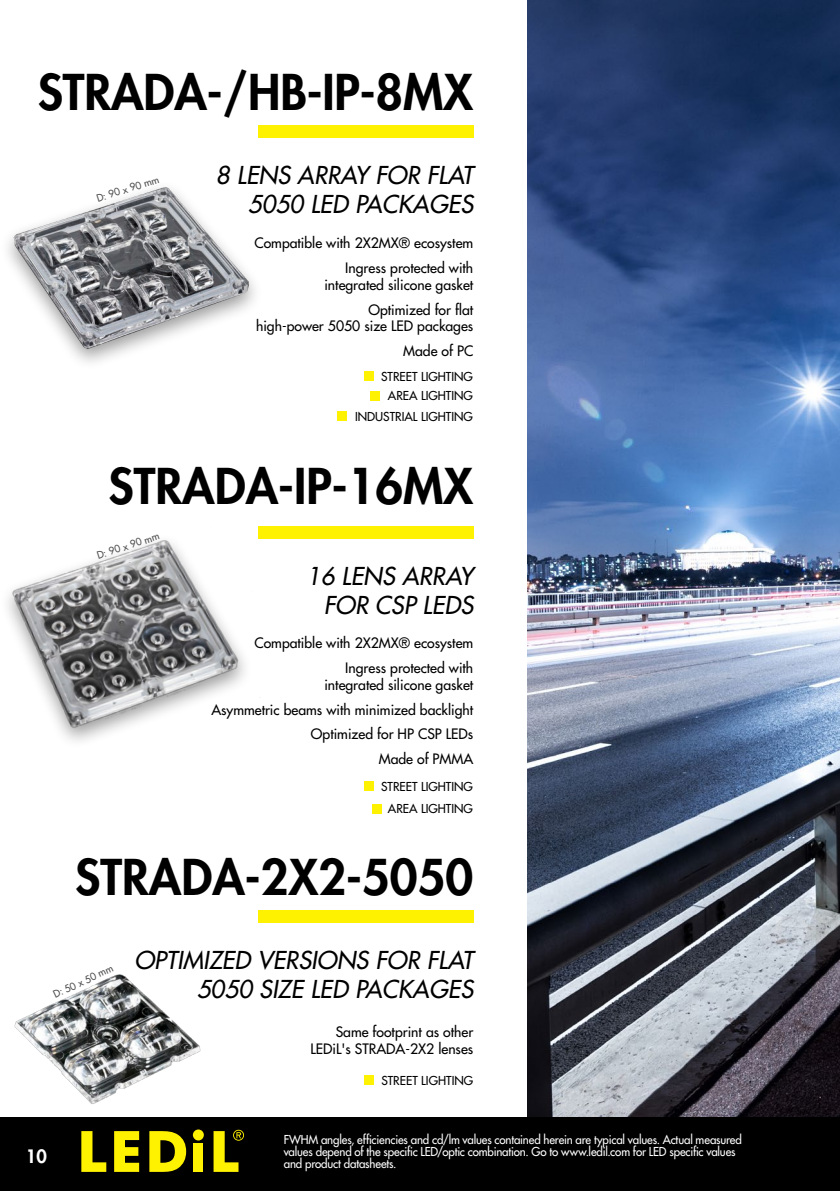
<style>
.page{position:relative;width:840px;height:1191px;background:#fff}
.page>*{position:absolute;margin:0;border:0;box-sizing:border-box;transform-origin:0 0}
.t1{font:800 48px "Futura Std";color:#000}
.t2{font:italic 500 24px/28.8px "Futura Std";color:#000;text-align:right}
.t3{font:800 18px "Futura Std";color:#fff}
.t4{font:500 14px/24.6px "Futura Std";color:#000;text-align:right}
.t5{font:500 12px/12px "Futura Std";letter-spacing:-.01em;color:#fff;scale:.96 1}
.t6{font:500 12px/20.4px "Futura Std";color:#000;text-align:right}
.t7{font:500 10px "Futura Std";color:#4d4d4f}
</style>
<div class="page">
<img style="left:7px;top:526px;width:259px;height:215px">
<img style="left:527px;top:0;width:312px;height:1117px">
<div style="left:258px;top:126px;width:215px;height:12px;background:#fff200"></div>
<div style="left:258px;top:527px;width:215px;height:12px;background:#fff200"></div>
<div style="left:363px;top:370px;width:10px;height:10px;background:#fff200"></div>
<div style="left:370px;top:390px;width:10px;height:10px;background:#fff200"></div>
<div style="left:337px;top:411px;width:10px;height:10px;background:#fff200"></div>
<div style="left:363px;top:781px;width:10px;height:10px;background:#fff200"></div>
<div style="left:371px;top:803px;width:10px;height:10px;background:#fff200"></div>
<img style="left:8px;top:125px;width:256px;height:238px">
<div style="left:258px;top:910px;width:215px;height:13px;background:#fff200"></div>
<div style="left:364px;top:1075px;width:10px;height:10px;background:#fff200"></div>
<img style="left:14px;top:974px;width:187px;height:130px">
<div style="left:0;top:1117px;width:839px;height:74px;background:#000"></div>
<svg style="left:81px;top:1131px;width:25px;height:40px"></svg>
<svg style="left:114px;top:1131px;width:25px;height:40px"></svg>
<svg style="left:149px;top:1131px;width:37px;height:40px"></svg>
<div style="left:193px;top:1129px;width:11px;height:11px;background:#fff200;border-radius:50%"></div>
<div style="left:193px;top:1143px;width:10px;height:28px;background:#fff200"></div>
<svg style="left:213px;top:1129px;width:31px;height:42px"></svg>
<h1 class="t1" style="left:38px;top:62px;width:436px">STRADA-/HB-IP-8MX</h1>
<p class="t7" style="left:95px;top:192px;width:66px;rotate:-17deg">D: 90 x 90 mm</p>
<h2 class="t2" style="left:216px;top:162px;width:259px">8 LENS ARRAY FOR FLAT<br>5050 LED PACKAGES</h2>
<p class="t4" style="left:254px;top:231px;width:220px">Compatible with 2X2MX® ecosystem<br>Ingress protected with</p>
<p class="t4" style="left:324px;top:272px;width:150px">integrated silicone gasket<br>Optimized for flat</p>
<p class="t4" style="left:256px;top:314px;width:218px">high-power 5050 size LED packages<br>Made of PC</p>
<p class="t6" style="left:355px;top:366px;width:119px">STREET LIGHTING<br>AREA LIGHTING<br>INDUSTRIAL LIGHTING</p>
<h1 class="t1" style="left:108px;top:456px;width:366px">STRADA-IP-16MX</h1>
<p class="t7" style="left:95px;top:549px;width:66px;rotate:-17deg">D: 90 x 90 mm</p>
<h2 class="t2" style="left:306px;top:562px;width:168px">16 LENS ARRAY<br>FOR CSP LEDS</h2>
<p class="t4" style="left:254px;top:631px;width:220px">Compatible with 2X2MX® ecosystem<br>Ingress protected with</p>
<p class="t4" style="left:211px;top:672px;width:263px">integrated silicone gasket<br>Asymmetric beams with minimized backlight<br>Optimized for HP CSP LEDs<br>Made of PMMA</p>
<p class="t6" style="left:381px;top:775px;width:93px;line-height:22.2px;text-align:center">STREET LIGHTING<br>AREA LIGHTING</p>
<h1 class="t1" style="left:75px;top:846px;width:399px">STRADA-2X2-5050</h1>
<p class="t7" style="left:51px;top:989px;width:66px;rotate:-25deg">D: 50 x 50 mm</p>
<p class="t3" style="left:26px;top:1145px;width:22px">10</p>
<h2 class="t2" style="left:134px;top:946px;width:340px">OPTIMIZED VERSIONS FOR FLAT<br>5050 SIZE LED PACKAGES</h2>
<p class="t4" style="left:310px;top:1023px;width:164px;line-height:16.8px">Same footprint as other<br>LEDiL's STRADA-2X2 lenses</p>
<p class="t6" style="left:381px;top:1070px;width:93px">STREET LIGHTING</p>
<p class="t5" style="left:283px;top:1133px;width:478px">FWHM angles, efficiencies and cd/lm values contained herein are typical values. Actual measured values depend of the specific LED/optic combination. Go to www.ledil.com for LED specific values</p>
<p class="t5" style="left:283px;top:1157px;width:119px">and product datasheets.</p>
</div>
